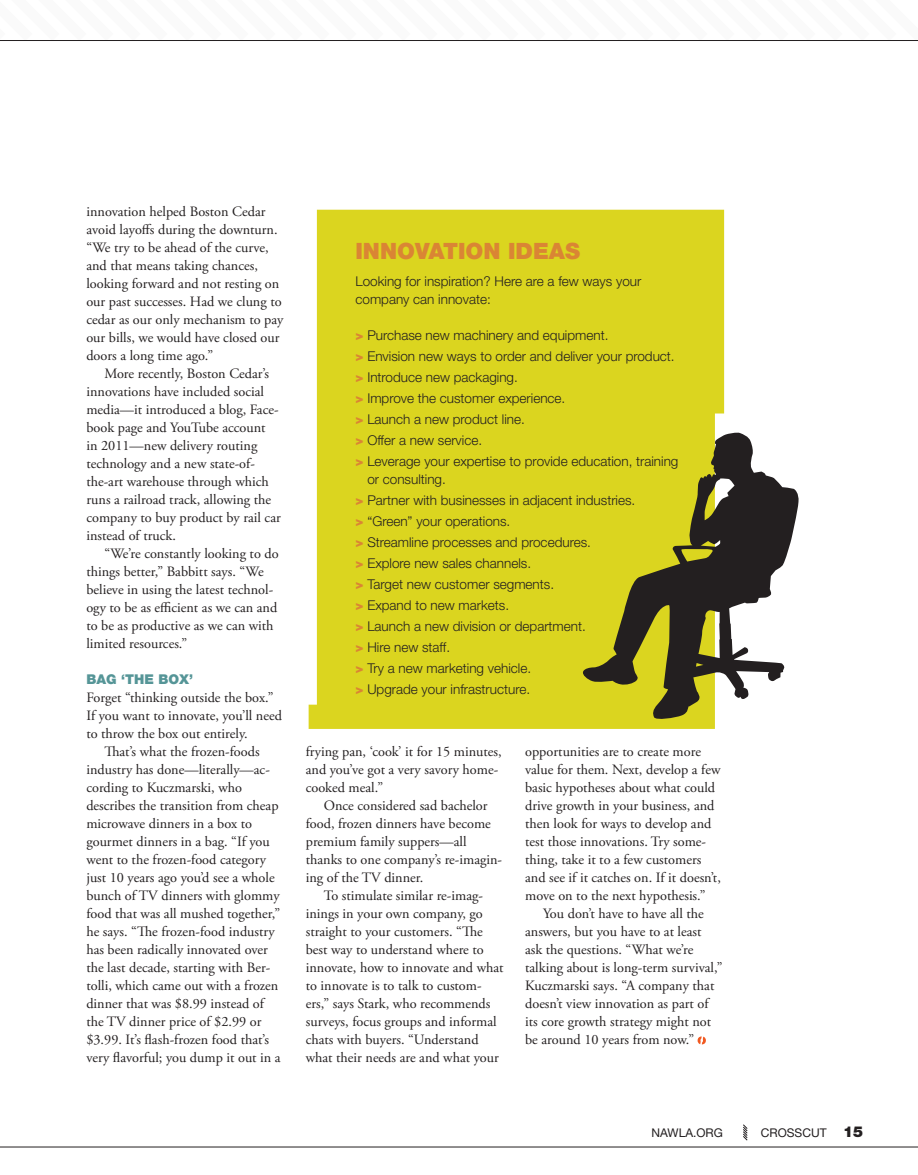
<style>
.page{position:relative;width:918px;height:1175px;background:#fff}
.page>*{position:absolute;margin:0;border:0;box-sizing:border-box;transform-origin:0 0}
.t1{font:900 22.5px "Helvetica Neue";color:#da8534}
.t2{font:14.25px/18px "Adobe Garamond Pro";color:#231f20}
.t3{font:300 13.5px/18px "Helvetica Neue";color:#231f20}
.t4{font:900 13.5px "Helvetica Neue";color:#559597}
.t5{font:12px "Helvetica Neue";color:#231f20}
.s1{font-weight:900;color:#da8534}
.s2{font-weight:900;font-size:15px}
</style>
<div class="page">
<svg style="left:743px;top:1124px;width:5px;height:17px"></svg>
<hr style="left:0;top:1146px;width:918px;height:1px;background:#231f20">
<svg style="left:698px;top:1036px;width:8px;height:8px"></svg>
<hr style="left:0;top:40px;width:918px;height:1px;background:#231f20">
<div style="left:309px;top:210px;width:415px;height:519px;background:#dbd51f"></div>
<svg style="left:582px;top:432px;width:217px;height:288px"></svg>
<p class="t2" style="left:86px;top:203px;width:199px">innovation helped Boston Cedar avoid layoffs during the downturn. “We try to be ahead of the curve, and that means taking chances, looking forward and not resting on our past successes. Had we clung to cedar as our only mechanism to pay our bills, we would have closed our doors a long time ago.”</p>
<p class="t2" style="left:86px;top:365px;width:196px;text-indent:18px">More recently, Boston Cedar’s innovations have included social media—it introduced a blog, Face&shy;book page and YouTube account<br>in 2011—new delivery routing technology and a new state-of&shy;the-art warehouse through which runs a railroad track, allowing the company to buy product by rail car instead of truck.</p>
<p class="t2" style="left:86px;top:545px;width:194px;text-indent:18px">“We’re constantly looking to do things better,” Babbitt says. “We believe in using the latest technol&shy;ogy to be as efficient as we can and to be as productive as we can with limited resources.”</p>
<p class="t4" style="left:86px;top:671px;width:108px">BAG ‘THE BOX’</p>
<p class="t2" style="left:86px;top:689px;width:197px">Forget “thinking outside the box.”<br>If you want to innovate, you’ll need to throw the box out entirely.</p>
<p class="t2" style="left:86px;top:743px;width:196px;text-indent:18px">That’s what the frozen-foods industry has done—literally—ac&shy;cording to Kuczmarski, who describes the transition from cheap microwave dinners in a box to gourmet dinners in a bag. “If you went to the frozen-food category just 10 years ago you’d see a whole bunch of TV dinners with glommy food that was all mushed together,” he says. “The frozen-food industry has been radically innovated over the last decade, starting with Ber&shy;tolli, which came out with a frozen dinner that was $8.99 instead of the TV dinner price of $2.99 or $3.99. It’s flash-frozen food that’s very flavorful; you dump it out in a</p>
<p class="t2" style="left:306px;top:743px;width:198px">frying pan, ‘cook’ it for 15 minutes, and you’ve got a very savory home&shy;cooked meal.”</p>
<p class="t1" style="left:356px;top:237px;width:226px">INNOVATION IDEAS</p>
<p class="t3" style="left:356px;top:271px;width:287px">Looking for inspiration? Here are a few ways your company can innovate:</p>
<p class="t3" style="left:356px;top:325px;width:254px"><span class="s1">&gt;</span> Purchase new machinery and equipment.</p>
<p class="t3" style="left:356px;top:346px;width:321px"><span class="s1">&gt;</span> Envision new ways to order and deliver your product.</p>
<p class="t3" style="left:356px;top:367px;width:164px"><span class="s1">&gt;</span> Introduce new packaging.</p>
<p class="t3" style="left:356px;top:388px;width:211px"><span class="s1">&gt;</span> Improve the customer experience.</p>
<p class="t3" style="left:356px;top:409px;width:171px"><span class="s1">&gt;</span> Launch a new product line.</p>
<p class="t3" style="left:356px;top:430px;width:128px"><span class="s1">&gt;</span> Offer a new service.</p>
<p class="t3" style="left:367px;top:451px;width:313px;text-indent:-12px"><span class="s1">&gt;</span> Leverage your expertise to provide education, training or consulting.</p>
<p class="t3" style="left:355px;top:490px;width:281px"><span class="s1">&gt;</span> Partner with businesses in adjacent industries.</p>
<p class="t3" style="left:355px;top:511px;width:156px"><span class="s1">&gt;</span> “Green” your operations.</p>
<p class="t3" style="left:355px;top:532px;width:237px"><span class="s1">&gt;</span> Streamline processes and procedures.</p>
<p class="t3" style="left:355px;top:553px;width:177px"><span class="s1">&gt;</span> Explore new sales channels.</p>
<p class="t3" style="left:355px;top:574px;width:200px"><span class="s1">&gt;</span> Target new customer segments.</p>
<p class="t3" style="left:355px;top:595px;width:155px"><span class="s1">&gt;</span> Expand to new markets.</p>
<p class="t3" style="left:355px;top:616px;width:232px"><span class="s1">&gt;</span> Launch a new division or department.</p>
<p class="t3" style="left:355px;top:637px;width:96px"><span class="s1">&gt;</span> Hire new staff.</p>
<p class="t3" style="left:355px;top:658px;width:177px"><span class="s1">&gt;</span> Try a new marketing vehicle.</p>
<p class="t3" style="left:355px;top:679px;width:176px"><span class="s1">&gt;</span> Upgrade your infrastructure.</p>
<p class="t2" style="left:525px;top:743px;width:197px">opportunities are to create more value for them. Next, develop a few basic hypotheses about what could drive growth in your business, and then look for ways to develop and test those innovations. Try some&shy;thing, take it to a few customers and see if it catches on. If it doesn’t, move on to the next hypothesis.”</p>
<p class="t2" style="left:525px;top:905px;width:199px;text-indent:18px">You don’t have to have all the answers, but you have to at least<br>ask the questions. “What we’re talking about is long-term survival,”<br>Kuczmarski says. “A company that doesn’t view innovation as part of its core growth strategy might not be around 10 years from now.”</p>
<p class="t2" style="left:306px;top:797px;width:198px;text-indent:18px">Once considered sad bachelor food, frozen dinners have become premium family suppers—all thanks to one company’s re-imagin&shy;ing of the TV dinner.</p>
<p class="t2" style="left:306px;top:887px;width:199px;text-indent:18px">To stimulate similar re-imag&shy;inings in your own company, go straight to your customers. “The best way to understand where to innovate, how to innovate and what to innovate is to talk to custom&shy;ers,” says Stark, who recommends surveys, focus groups and informal chats with buyers. “Understand what their needs are and what your</p>
<p class="t5" style="left:651px;top:1126px;width:73px">NAWLA.ORG</p>
<p class="t5" style="left:761px;top:1126px;width:104px">CROSSCUT <span class="s2">15</span></p>
</div>
